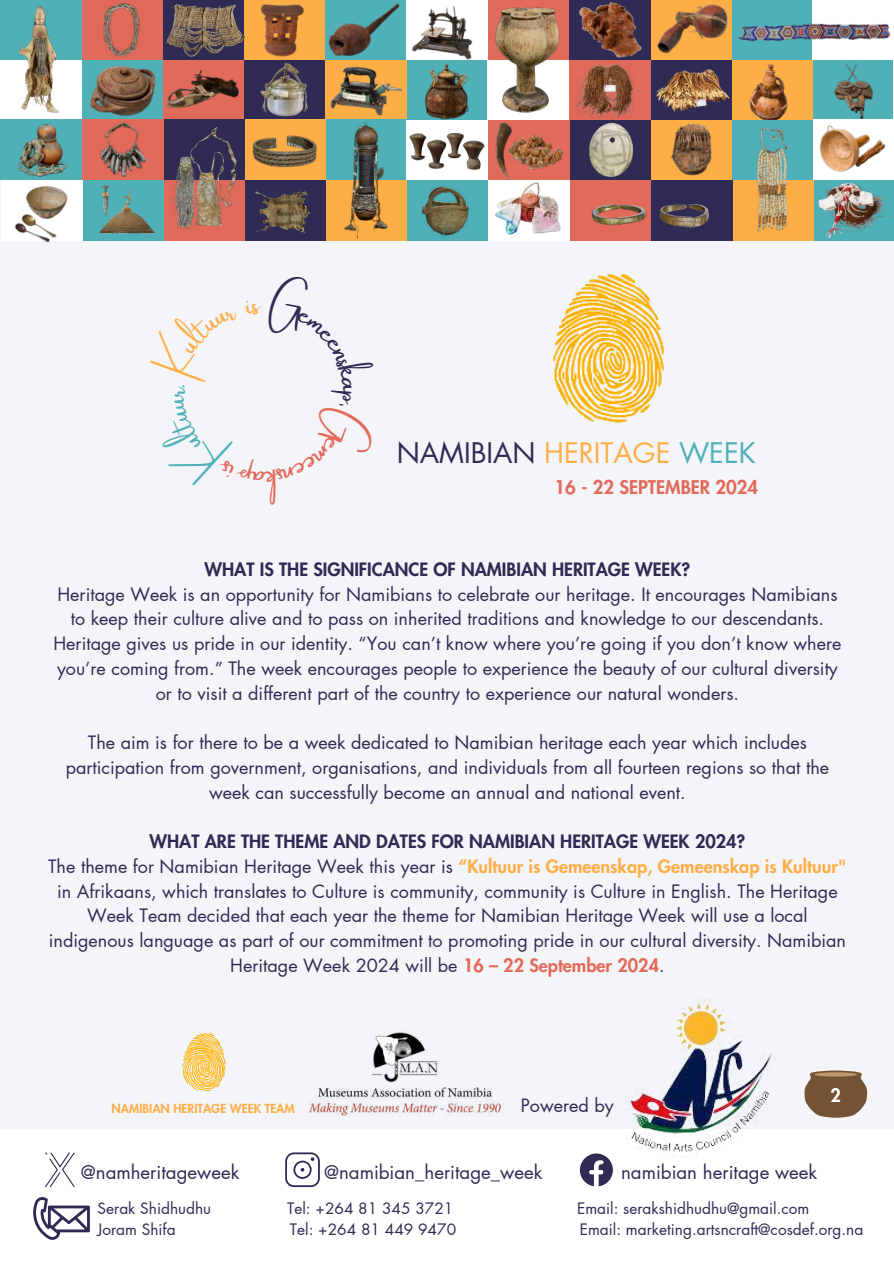
<style>
.page{position:relative;width:894px;height:1264px;background:#fff}
.page>*{position:absolute;margin:0;border:0;box-sizing:border-box;transform-origin:0 0}
.t1{font:28.35px "Amsterdam One";color:#4fb0b8}
.t2{font:27.75px "Futura LT Pro";color:#2f2b54}
.t3{font:18.6px "Futura LT Pro";color:#2f2b54}
.t4{font:800 18.45px "Futura LT Pro";color:#e26a5a}
.t5{font:18px/24.8px "Futura LT Pro";color:#2f2b54;text-align:center}
.t6{font:800 18px "Futura LT Pro";color:#2f2b54}
.t7{font:800 18px "Futura LT Pro";color:#fff}
.t8{font:15.45px "Futura LT Pro";color:#2f2b54}
.t9{font:800 12.15px "Futura LT Pro";color:#fdae47}
.s1{color:#fdae47}
.s2{color:#4fb0b8}
.s3{font-weight:800}
.s4{font-weight:800;color:#fdae47}
.s5{font-weight:800;color:#e26a5a}
</style>
<div class="page">
<div style="left:0;top:0;width:893px;height:1263px;background:#f4f5f9"></div>
<div style="left:731px;top:0;width:81px;height:60px;background:#4fb0b8"></div>
<div style="left:650px;top:0;width:81px;height:60px;background:#fdae47"></div>
<div style="left:569px;top:0;width:81px;height:60px;background:#2f2b54"></div>
<div style="left:487px;top:0;width:81px;height:60px;background:#e26a5a"></div>
<div style="left:325px;top:0;width:81px;height:60px;background:#4fb0b8"></div>
<div style="left:244px;top:0;width:81px;height:60px;background:#fdae47"></div>
<div style="left:162px;top:0;width:82px;height:60px;background:#2f2b54"></div>
<div style="left:81px;top:0;width:81px;height:60px;background:#e26a5a"></div>
<div style="left:0;top:0;width:81px;height:60px;background:#4fb0b8"></div>
<img style="left:261px;top:4px;width:43px;height:53px">
<img style="left:579px;top:2px;width:62px;height:56px">
<img style="left:328px;top:3px;width:72px;height:53px">
<img style="left:657px;top:4px;width:71px;height:49px">
<div style="left:406px;top:0;width:81px;height:60px;background:#fff"></div>
<img style="left:411px;top:5px;width:62px;height:55px">
<div style="left:812px;top:0;width:81px;height:60px;background:#fff"></div>
<div style="left:812px;top:61px;width:81px;height:60px;background:#4fb0b8"></div>
<img style="left:831px;top:64px;width:43px;height:56px">
<div style="left:731px;top:61px;width:81px;height:60px;background:#fdae47"></div>
<img style="left:749px;top:64px;width:39px;height:56px">
<div style="left:650px;top:61px;width:81px;height:60px;background:#2f2b54"></div>
<img style="left:656px;top:69px;width:74px;height:43px">
<div style="left:569px;top:61px;width:81px;height:60px;background:#e26a5a"></div>
<img style="left:573px;top:62px;width:72px;height:58px">
<div style="left:406px;top:60px;width:81px;height:60px;background:#4fb0b8"></div>
<img style="left:424px;top:63px;width:45px;height:57px">
<div style="left:325px;top:60px;width:81px;height:60px;background:#fdae47"></div>
<img style="left:330px;top:66px;width:72px;height:50px">
<div style="left:244px;top:60px;width:81px;height:60px;background:#2f2b54"></div>
<img style="left:260px;top:63px;width:48px;height:54px">
<div style="left:162px;top:60px;width:82px;height:60px;background:#e26a5a"></div>
<img style="left:166px;top:69px;width:73px;height:39px">
<div style="left:81px;top:60px;width:81px;height:60px;background:#4fb0b8"></div>
<div style="left:487px;top:61px;width:81px;height:60px;background:#fff"></div>
<div style="left:0;top:61px;width:81px;height:60px;background:#fff"></div>
<div style="left:731px;top:120px;width:81px;height:60px;background:#4fb0b8"></div>
<div style="left:650px;top:120px;width:81px;height:60px;background:#fdae47"></div>
<img style="left:670px;top:123px;width:42px;height:53px">
<div style="left:569px;top:120px;width:81px;height:60px;background:#2f2b54"></div>
<div style="left:488px;top:120px;width:81px;height:60px;background:#e26a5a"></div>
<div style="left:325px;top:120px;width:81px;height:60px;background:#4fb0b8"></div>
<div style="left:244px;top:120px;width:81px;height:60px;background:#fdae47"></div>
<div style="left:163px;top:120px;width:81px;height:60px;background:#2f2b54"></div>
<div style="left:82px;top:120px;width:81px;height:60px;background:#e26a5a"></div>
<div style="left:1px;top:120px;width:81px;height:60px;background:#4fb0b8"></div>
<div style="left:406px;top:120px;width:81px;height:60px;background:#fff"></div>
<div style="left:812px;top:120px;width:81px;height:60px;background:#fff"></div>
<img style="left:819px;top:125px;width:66px;height:47px">
<div style="left:813px;top:180px;width:80px;height:60px;background:#4fb0b8"></div>
<img style="left:817px;top:183px;width:71px;height:57px">
<div style="left:732px;top:180px;width:81px;height:60px;background:#fdae47"></div>
<div style="left:651px;top:180px;width:81px;height:60px;background:#2f2b54"></div>
<div style="left:569px;top:180px;width:81px;height:60px;background:#e26a5a"></div>
<div style="left:407px;top:180px;width:81px;height:60px;background:#4fb0b8"></div>
<div style="left:326px;top:180px;width:81px;height:60px;background:#fdae47"></div>
<div style="left:244px;top:180px;width:82px;height:60px;background:#2f2b54"></div>
<div style="left:163px;top:180px;width:81px;height:60px;background:#e26a5a"></div>
<img style="left:90px;top:65px;width:66px;height:51px">
<div style="left:82px;top:180px;width:81px;height:60px;background:#4fb0b8"></div>
<div style="left:488px;top:180px;width:81px;height:60px;background:#fff"></div>
<img style="left:494px;top:122px;width:69px;height:113px">
<div style="left:1px;top:180px;width:81px;height:60px;background:#fff"></div>
<img style="left:14px;top:186px;width:61px;height:56px">
<img style="left:17px;top:123px;width:50px;height:54px">
<img style="left:100px;top:122px;width:47px;height:55px">
<img style="left:252px;top:135px;width:65px;height:33px">
<img style="left:103px;top:2px;width:37px;height:54px">
<img style="left:756px;top:127px;width:32px;height:106px">
<img style="left:409px;top:132px;width:76px;height:38px">
<img style="left:591px;top:200px;width:118px;height:31px">
<img style="left:344px;top:122px;width:45px;height:117px">
<img style="left:588px;top:123px;width:46px;height:55px">
<img style="left:738px;top:23px;width:153px;height:19px">
<img style="left:99px;top:185px;width:56px;height:49px">
<img style="left:255px;top:190px;width:55px;height:43px">
<img style="left:166px;top:4px;width:78px;height:53px">
<img style="left:492px;top:7px;width:70px;height:106px">
<img style="left:171px;top:127px;width:66px;height:102px">
<img style="left:422px;top:186px;width:46px;height:50px">
<img style="left:14px;top:5px;width:57px;height:108px">
<img style="left:553px;top:274px;width:111px;height:148px">
<div style="left:0;top:1129px;width:893px;height:134px;background:#fff"></div>
<img style="left:625px;top:998px;width:151px;height:160px">
<img style="left:309px;top:1032px;width:195px;height:84px">
<svg style="left:285px;top:1152px;width:35px;height:35px"></svg>
<svg style="left:579px;top:1153px;width:33px;height:33px"></svg>
<svg style="left:33px;top:1197px;width:56px;height:42px"></svg>
<svg style="left:45px;top:1152px;width:29px;height:35px"></svg>
<img style="left:182px;top:1033px;width:44px;height:59px">
<svg style="left:804px;top:1070px;width:63px;height:47px;background:#8b6f58"></svg>
<h1 class="t1" style="left:159px;top:396px;width:12px;rotate:-90deg">r</h1>
<h2 class="t2" style="left:396px;top:439px;width:360px">NAMIBIAN <span class="s1">HERITAGE</span> <span class="s2">WEEK</span></h2>
<p class="t4" style="left:554px;top:479px;width:205px">16 - 22 SEPTEMBER 2024</p>
<p class="t6" style="left:204px;top:561px;width:487px">WHAT IS THE SIGNIFICANCE OF NAMIBIAN HERITAGE WEEK?</p>
<p class="t5" style="left:53px;top:582px;width:789px">Heritage Week is an opportunity for Namibians to celebrate our heritage. It encourages Namibians to keep their culture alive and to pass on inherited traditions and knowledge to our descendants.<br>Heritage gives us pride in our identity. “You can’t know where you’re going if you don’t know where you’re coming from.” The week encourages people to experience the beauty of our cultural diversity or to visit a different part of the country to experience our natural wonders.</p>
<p class="t5" style="left:66px;top:731px;width:764px">The aim is for there to be a week dedicated to Namibian heritage each year which includes participation from government, organisations, and individuals from all fourteen regions so that the week can successfully become an annual and national event.</p>
<p class="t5" style="left:48px;top:830px;width:799px"><span class="s3">WHAT ARE THE THEME AND DATES FOR NAMIBIAN HERITAGE WEEK 2024?<br></span>The theme for Namibian Heritage Week this year is <span class="s4">“Kultuur is Gemeenskap, Gemeenskap is Kultuur" </span>in Afrikaans, which translates to Culture is community, community is Culture in English. The Heritage Week Team decided that each year the theme for Namibian Heritage Week will use a local indigenous language as part of our commitment to promoting pride in our cultural diversity. Namibian Heritage Week 2024 will be <span class="s5">16 – 22 September 2024</span>.</p>
<p class="t9" style="left:112px;top:1102px;width:185px">NAMIBIAN HERITAGE WEEK TEAM</p>
<p class="t5" style="left:520px;top:1093px;width:94px">Powered by</p>
<p class="t7" style="left:830px;top:1087px;width:12px">2</p>
<p class="t3" style="left:81px;top:1163px;width:160px">@namheritageweek</p>
<p class="t3" style="left:324px;top:1163px;width:220px">@namibian_heritage_week</p>
<p class="t3" style="left:621px;top:1163px;width:198px">namibian heritage week</p>
<p class="t8" style="left:97px;top:1200px;width:115px">Serak Shidhudhu</p>
<p class="t8" style="left:287px;top:1200px;width:168px">Tel: +264 81 345 3721</p>
<p class="t8" style="left:577px;top:1200px;width:234px">Email: serakshidhudhu@gmail.com</p>
<p class="t8" style="left:97px;top:1222px;width:80px">Joram Shifa</p>
<p class="t8" style="left:290px;top:1222px;width:168px">Tel: +264 81 449 9470</p>
<p class="t8" style="left:579px;top:1222px;width:285px">Email: marketing.artsncraft@cosdef.org.na</p>
</div>
